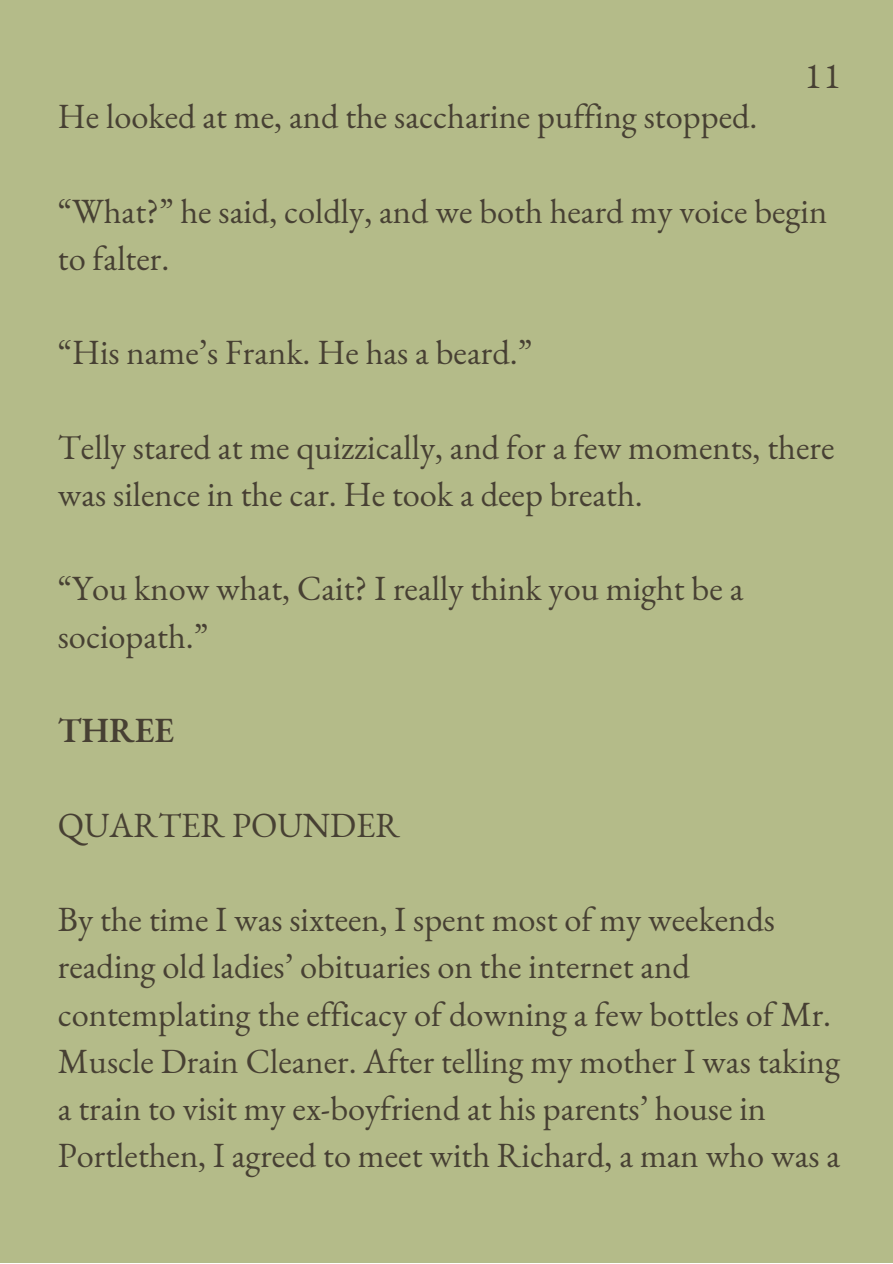
<style>
.page{position:relative;width:893px;height:1264px;background:#fff}
.page>*{position:absolute;margin:0;border:0;box-sizing:border-box;transform-origin:0 0}
.t1{font:36.15px "EB Garamond";color:#474033}
.t2{font:34.5px/47.2px "EB Garamond";color:#474033}
.t3{font:600 34.5px "EB Garamond";color:#474033}
</style>
<div class="page">
<div style="left:0;top:0;width:892px;height:1262px;background:#b4bb89"></div>
<p class="t2" style="left:58px;top:92px;width:701px">He looked at me, and the saccharine puffing stopped.</p>
<p class="t1" style="left:804px;top:51px;width:38px">11</p>
<p class="t2" style="left:58px;top:187px;width:770px">“What?” he said, coldly, and we both heard my voice begin to falter.</p>
<p class="t2" style="left:58px;top:328px;width:476px">“His name’s Frank. He has a beard.”</p>
<p class="t2" style="left:58px;top:423px;width:778px">Telly stared at me quizzically, and for a few moments, there was silence in the car. He took a deep breath.</p>
<p class="t2" style="left:58px;top:564px;width:687px">“You know what, Cait? I really think you might be a sociopath.”</p>
<p class="t3" style="left:58px;top:707px;width:118px">THREE</p>
<p class="t2" style="left:58px;top:800px;width:344px">QUARTER POUNDER</p>
<p class="t2" style="left:58px;top:895px;width:783px">By the time I was sixteen, I spent most of my weekends reading old ladies’ obituaries on the internet and contemplating the efficacy of downing a few bottles of Mr.<br>Muscle Drain Cleaner. After telling my mother I was taking a train to visit my ex-boyfriend at his parents’ house in Portlethen, I agreed to meet with Richard, a man who was a</p>
</div>
